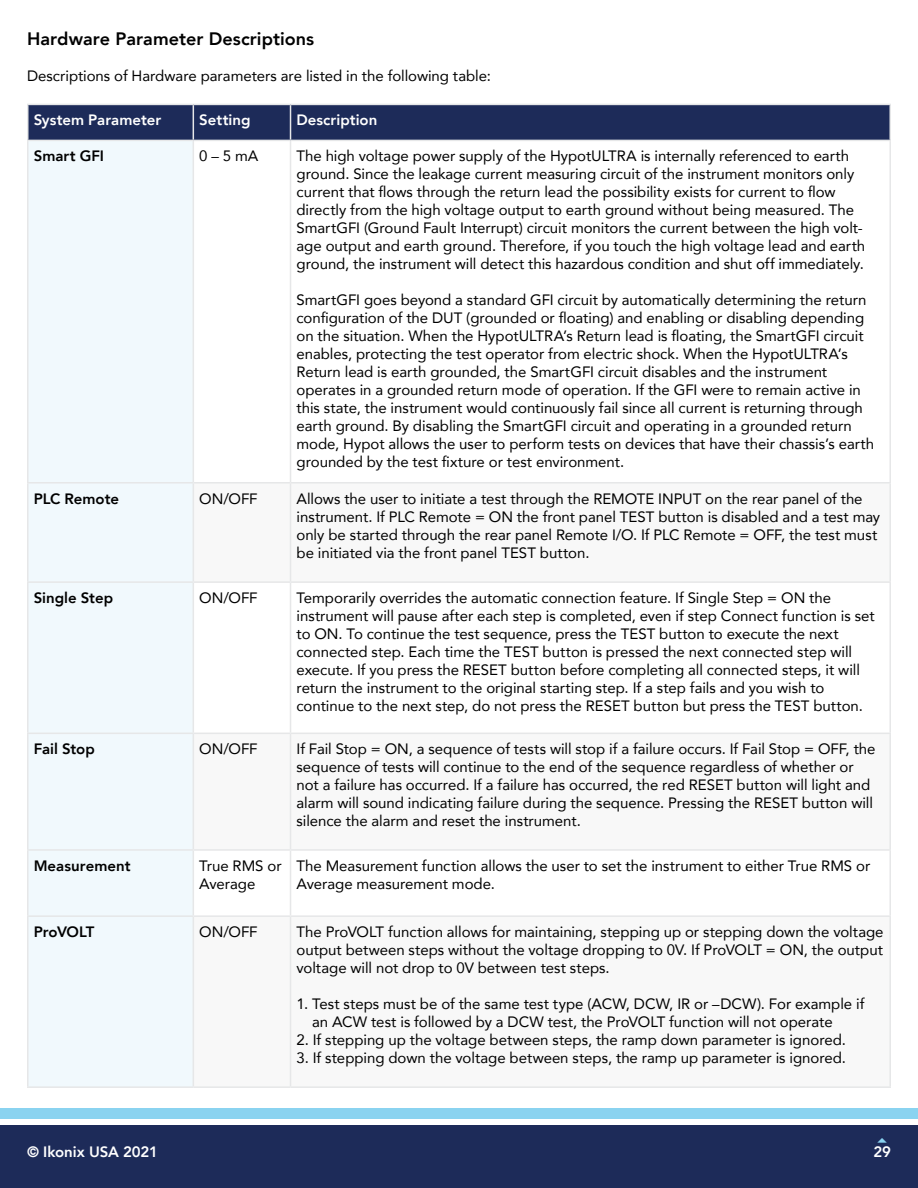
<style>
.page{position:relative;width:918px;height:1188px;background:#fff}
.page>*{position:absolute;margin:0;border:0;box-sizing:border-box;transform-origin:0 0}
.t1{font:800 18px "Avenir";letter-spacing:.005em;color:#000}
.t2{font:15px/18px "Avenir";color:#000}
.t3{font:800 15px "Avenir";color:#fff}
.t4{font:800 15px "Avenir";color:#000}
.t5{font:800 15px "Avenir";letter-spacing:-.02em;color:#000}
</style>
<div class="page">
<div style="left:0;top:1108px;width:918px;height:11px;background:#8ad3f0"></div>
<div style="left:0;top:1125px;width:918px;height:63px;background:#1d2b59"></div>
<div style="left:28px;top:105px;width:862px;height:35px;background:#1d2b59"></div>
<div style="left:28px;top:141px;width:165px;height:945px;background:#f1f9fd"></div>
<svg style="left:194px;top:484px;width:696px;height:602px"></svg>
<hr style="left:890px;top:917px;width:1px;height:169px;background:#e6e7e8">
<hr style="left:291px;top:1086px;width:600px;height:2px;background:#e6e7e8">
<hr style="left:27px;top:917px;width:1px;height:169px;background:#e6e7e8">
<hr style="left:27px;top:1086px;width:166px;height:2px;background:#e6e7e8">
<hr style="left:193px;top:105px;width:1px;height:35px;background:#e6e7e8">
<hr style="left:290px;top:105px;width:1px;height:35px;background:#e6e7e8">
<hr style="left:193px;top:141px;width:1px;height:341px;background:#e6e7e8">
<hr style="left:290px;top:141px;width:1px;height:341px;background:#e6e7e8">
<hr style="left:193px;top:484px;width:1px;height:97px;background:#e6e7e8">
<hr style="left:290px;top:484px;width:1px;height:97px;background:#e6e7e8">
<hr style="left:193px;top:583px;width:1px;height:150px;background:#e6e7e8">
<hr style="left:290px;top:583px;width:1px;height:150px;background:#e6e7e8">
<hr style="left:193px;top:734px;width:1px;height:115px;background:#e6e7e8">
<hr style="left:290px;top:734px;width:1px;height:115px;background:#e6e7e8">
<hr style="left:193px;top:851px;width:1px;height:64px;background:#e6e7e8">
<hr style="left:290px;top:851px;width:1px;height:64px;background:#e6e7e8">
<hr style="left:193px;top:917px;width:1px;height:169px;background:#e6e7e8">
<hr style="left:290px;top:917px;width:1px;height:169px;background:#e6e7e8">
<hr style="left:193px;top:1086px;width:98px;height:2px;background:#e6e7e8">
<hr style="left:27px;top:104px;width:166px;height:1px;background:#e6e7e8">
<hr style="left:27px;top:105px;width:1px;height:35px;background:#e6e7e8">
<hr style="left:193px;top:104px;width:98px;height:1px;background:#e6e7e8">
<hr style="left:291px;top:104px;width:600px;height:1px;background:#e6e7e8">
<hr style="left:890px;top:105px;width:1px;height:35px;background:#e6e7e8">
<hr style="left:27px;top:140px;width:166px;height:1px;background:#e6e7e8">
<hr style="left:27px;top:141px;width:1px;height:341px;background:#e6e7e8">
<hr style="left:193px;top:140px;width:98px;height:1px;background:#e6e7e8">
<hr style="left:291px;top:140px;width:600px;height:1px;background:#e6e7e8">
<hr style="left:890px;top:141px;width:1px;height:341px;background:#e6e7e8">
<hr style="left:27px;top:482px;width:166px;height:2px;background:#e6e7e8">
<hr style="left:27px;top:484px;width:1px;height:97px;background:#e6e7e8">
<hr style="left:193px;top:482px;width:98px;height:2px;background:#e6e7e8">
<hr style="left:291px;top:482px;width:600px;height:2px;background:#e6e7e8">
<hr style="left:890px;top:484px;width:1px;height:97px;background:#e6e7e8">
<hr style="left:27px;top:581px;width:166px;height:2px;background:#e6e7e8">
<hr style="left:27px;top:583px;width:1px;height:150px;background:#e6e7e8">
<hr style="left:193px;top:581px;width:98px;height:2px;background:#e6e7e8">
<hr style="left:291px;top:581px;width:600px;height:2px;background:#e6e7e8">
<hr style="left:890px;top:583px;width:1px;height:150px;background:#e6e7e8">
<hr style="left:27px;top:733px;width:166px;height:1px;background:#e6e7e8">
<hr style="left:27px;top:734px;width:1px;height:115px;background:#e6e7e8">
<hr style="left:193px;top:733px;width:98px;height:1px;background:#e6e7e8">
<hr style="left:291px;top:733px;width:600px;height:1px;background:#e6e7e8">
<hr style="left:890px;top:734px;width:1px;height:115px;background:#e6e7e8">
<hr style="left:27px;top:849px;width:166px;height:2px;background:#e6e7e8">
<hr style="left:27px;top:851px;width:1px;height:64px;background:#e6e7e8">
<hr style="left:193px;top:849px;width:98px;height:2px;background:#e6e7e8">
<hr style="left:291px;top:849px;width:600px;height:2px;background:#e6e7e8">
<hr style="left:890px;top:851px;width:1px;height:64px;background:#e6e7e8">
<hr style="left:27px;top:915px;width:166px;height:2px;background:#e6e7e8">
<hr style="left:193px;top:915px;width:98px;height:2px;background:#e6e7e8">
<hr style="left:291px;top:915px;width:600px;height:2px;background:#e6e7e8">
<p class="t1" style="left:27px;top:22px;width:289px">Hardware Parameter Descriptions</p>
<p class="t2" style="left:27px;top:66px;width:465px">Descriptions of Hardware parameters are listed in the following table:</p>
<p class="t3" style="left:34px;top:107px;width:129px">System Parameter</p>
<p class="t3" style="left:199px;top:107px;width:53px">Setting</p>
<p class="t3" style="left:297px;top:107px;width:82px">Description</p>
<p class="t4" style="left:34px;top:143px;width:72px">Smart GFI</p>
<p class="t2" style="left:199px;top:147px;width:61px">0 – 5 mA</p>
<p class="t2" style="left:297px;top:147px;width:570px">The high voltage power supply of the HypotULTRA is internally referenced to earth ground. Since the leakage current measuring circuit of the instrument monitors only current that flows through the return lead the possibility exists for current to flow directly from the high voltage output to earth ground without being measured. The SmartGFI (Ground Fault Interrupt) circuit monitors the current between the high volt&shy;age output and earth ground. Therefore, if you touch the high voltage lead and earth ground, the instrument will detect this hazardous condition and shut off immediately.</p>
<p class="t2" style="left:297px;top:291px;width:579px">SmartGFI goes beyond a standard GFI circuit by automatically determining the return configuration of the DUT (grounded or floating) and enabling or disabling depending on the situation. When the HypotULTRA’s Return lead is floating, the SmartGFI circuit enables, protecting the test operator from electric shock. When the HypotULTRA’s Return lead is earth grounded, the SmartGFI circuit disables and the instrument operates in a grounded return mode of operation. If the GFI were to remain active in this state, the instrument would continuously fail since all current is returning through earth ground. By disabling the SmartGFI circuit and operating in a grounded return mode, Hypot allows the user to perform tests on devices that have their chassis’s earth grounded by the test fixture or test environment.</p>
<p class="t4" style="left:34px;top:485px;width:87px">PLC Remote</p>
<p class="t2" style="left:199px;top:489px;width:60px">ON/OFF</p>
<p class="t2" style="left:297px;top:489px;width:585px">Allows the user to initiate a test through the REMOTE INPUT on the rear panel of the instrument. If PLC Remote = ON the front panel TEST button is disabled and a test may only be started through the rear panel Remote I/O. If PLC Remote = OFF, the test must be initiated via the front panel TEST button.</p>
<p class="t4" style="left:34px;top:584px;width:81px">Single Step</p>
<p class="t2" style="left:199px;top:588px;width:60px">ON/OFF</p>
<p class="t2" style="left:297px;top:588px;width:580px">Temporarily overrides the automatic connection feature. If Single Step = ON the instrument will pause after each step is completed, even if step Connect function is set to ON. To continue the test sequence, press the TEST button to execute the next connected step. Each time the TEST button is pressed the next connected step will execute. If you press the RESET button before completing all connected steps, it will return the instrument to the original starting step. If a step fails and you wish to continue to the next step, do not press the RESET button but press the TEST button.</p>
<p class="t4" style="left:34px;top:735px;width:63px">Fail Stop</p>
<p class="t2" style="left:199px;top:740px;width:60px">ON/OFF</p>
<p class="t2" style="left:297px;top:740px;width:581px">If Fail Stop = ON, a sequence of tests will stop if a failure occurs. If Fail Stop = OFF, the sequence of tests will continue to the end of the sequence regardless of whether or not a failure has occurred. If a failure has occurred, the red RESET button will light and alarm will sound indicating failure during the sequence. Pressing the RESET button will silence the alarm and reset the instrument.</p>
<p class="t4" style="left:34px;top:852px;width:98px">Measurement</p>
<p class="t2" style="left:199px;top:856px;width:84px">True RMS or<br>Average</p>
<p class="t2" style="left:297px;top:856px;width:575px">The Measurement function allows the user to set the instrument to either True RMS or<br>Average measurement mode.</p>
<p class="t5" style="left:34px;top:918px;width:62px">ProVOLT</p>
<p class="t2" style="left:199px;top:923px;width:60px">ON/OFF</p>
<p class="t2" style="left:297px;top:923px;width:589px;text-align:justify">The ProVOLT function allows for maintaining, stepping up or stepping down the voltage output between steps without the voltage dropping to 0V. If ProVOLT = ON, the output voltage will not drop to 0V between test steps.</p>
<p class="t2" style="left:312px;top:995px;width:554px;text-indent:-16px">1. Test steps must be of the same test type (ACW, DCW, IR or –DCW). For example if an ACW test is followed by a DCW test, the ProVOLT function will not operate</p>
<p class="t2" style="left:297px;top:1031px;width:551px">2. If stepping up the voltage between steps, the ramp down parameter is ignored.</p>
<p class="t2" style="left:297px;top:1049px;width:551px">3. If stepping down the voltage between steps, the ramp up parameter is ignored.</p>
<p class="t3" style="left:27px;top:1138px;width:132px">© Ikonix USA 2021</p>
<p class="t3" style="left:873px;top:1138px;width:19px">29</p>
</div>
